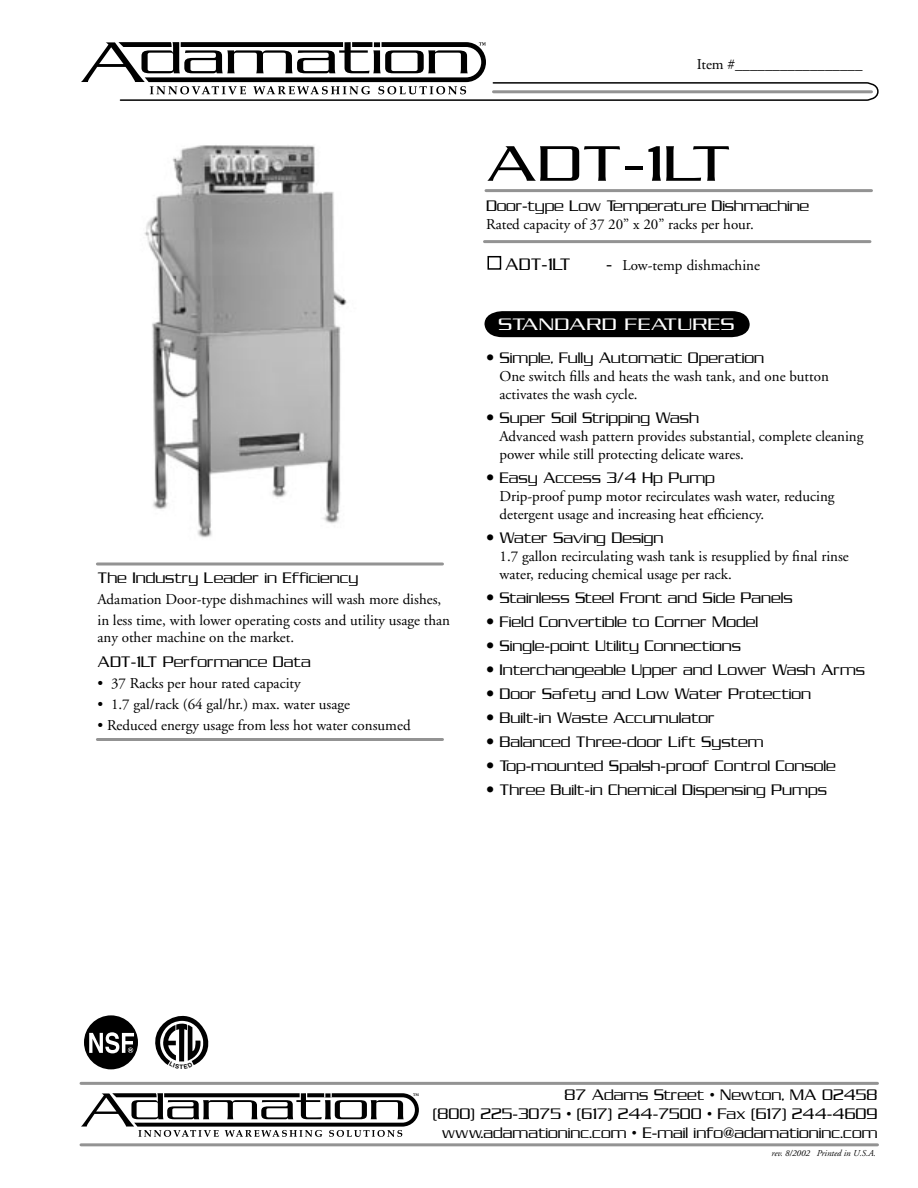
<style>
.page{position:relative;width:918px;height:1188px;background:#fff}
.page>*{position:absolute;margin:0;border:0;box-sizing:border-box;transform-origin:0 0}
.t1{font:300 54px "Serpentine ICG";color:#000;scale:1.25 1}
.t2{font:300 18px "Serpentine ICG";letter-spacing:.01em;color:#fff;scale:1.25 1}
.t3{font:300 18px "Serpentine ICG";color:#000}
.t4{font:300 16.5px "Serpentine ICG";color:#000}
.t5{font:15px/18px "Adobe Garamond";color:#000}
.t6{font:italic 9px "Adobe Garamond";color:#000}
.t7{font:700 6.15px "Helvetica";color:#000}
.s1{font-family:"Serpentine ICG";font-weight:300;font-size:18px}
.s2{font-size:27px}
</style>
<div class="page">
<img style="left:144px;top:145px;width:203px;height:393px">
<svg style="left:81px;top:42px;width:798px;height:59px"></svg>
<hr style="left:494px;top:90px;width:378px;height:3px;background:#939393">
<hr style="left:486px;top:189px;width:386px;height:3px;background:#939393">
<hr style="left:484px;top:240px;width:386px;height:3px;background:#939393">
<svg style="left:81px;top:1093px;width:338px;height:44px"></svg>
<hr style="left:81px;top:1143px;width:797px;height:3px;background:#939393">
<hr style="left:81px;top:1082px;width:797px;height:3px;background:#939393">
<svg style="left:484px;top:311px;width:266px;height:26px;background:#080808"></svg>
<svg style="left:84px;top:1015px;width:54px;height:54px"></svg>
<div style="left:488px;top:256px;width:13px;height:14px;border:2px solid #000"></div>
<hr style="left:97px;top:563px;width:345px;height:3px;background:#939393">
<hr style="left:97px;top:738px;width:345px;height:3px;background:#939393">
<svg style="left:155px;top:1016px;width:53px;height:49px"></svg>
<p class="t5" style="left:697px;top:56px;width:167px">Item #_________________</p>
<p class="t1" style="left:486px;top:133px;width:198px">ADT-1LT</p>
<p class="t4" style="left:98px;top:569px;width:263px">The Industry Leader in Efficiency</p>
<p class="t5" style="left:98px;top:589px;width:354px;line-height:21px">Adamation Door-type dishmachines will wash more dishes, in less time, with lower operating costs and utility usage than</p>
<p class="t5" style="left:98px;top:628px;width:198px">any other machine on the market.</p>
<p class="t4" style="left:98px;top:653px;width:215px">ADT-1LT Performance Data</p>
<p class="t5" style="left:98px;top:675px;width:205px">• 37 Racks per hour rated capacity</p>
<p class="t5" style="left:98px;top:696px;width:254px">• 1.7 gal/rack (64 gal/hr.) max. water usage</p>
<p class="t5" style="left:98px;top:717px;width:315px">• Reduced energy usage from less hot water consumed</p>
<p class="t4" style="left:486px;top:196px;width:325px">Door-type Low Temperature Dishmachine</p>
<p class="t5" style="left:486px;top:215px;width:269px">Rated capacity of 37 20” x 20” racks per hour.</p>
<p class="t3" style="left:505px;top:254px;width:67px">ADT-1LT</p>
<p class="t5" style="left:606px;top:256px;width:156px"><span class="s1">-</span> Low-temp dishmachine</p>
<p class="t2" style="left:498px;top:314px;width:191px">STANDARD FEATURES</p>
<p class="t4" style="left:486px;top:349px;width:280px"><span class="s2">•</span> Simple, Fully Automatic Operation</p>
<p class="t5" style="left:500px;top:368px;width:331px">One switch fills and heats the wash tank, and one button</p>
<p class="t5" style="left:500px;top:386px;width:140px">activates the wash cycle.</p>
<p class="t4" style="left:486px;top:409px;width:215px"><span class="s2">•</span> Super Soil Stripping Wash</p>
<p class="t5" style="left:500px;top:428px;width:365px">Advanced wash pattern provides substantial, complete cleaning power while still protecting delicate wares.</p>
<p class="t4" style="left:486px;top:469px;width:230px"><span class="s2">•</span> Easy Access 3/4 Hp Pump</p>
<p class="t5" style="left:500px;top:488px;width:337px">Drip-proof pump motor recirculates wash water, reducing</p>
<p class="t5" style="left:500px;top:506px;width:266px">detergent usage and increasing heat efficiency.</p>
<p class="t4" style="left:486px;top:529px;width:179px"><span class="s2">•</span> Water Saving Design</p>
<p class="t5" style="left:500px;top:548px;width:351px">1.7 gallon recirculating wash tank is resupplied by final rinse water, reducing chemical usage per rack.</p>
<p class="t4" style="left:486px;top:589px;width:308px"><span class="s2">•</span> Stainless Steel Front and Side Panels</p>
<p class="t4" style="left:486px;top:613px;width:274px"><span class="s2">•</span> Field Convertible to Corner Model</p>
<p class="t4" style="left:486px;top:637px;width:256px"><span class="s2">•</span> Single-point Utility Connections</p>
<p class="t4" style="left:486px;top:661px;width:381px"><span class="s2">•</span> Interchangeable Upper and Lower Wash Arms</p>
<p class="t4" style="left:486px;top:685px;width:327px"><span class="s2">•</span> Door Safety and Low Water Protection</p>
<p class="t4" style="left:486px;top:709px;width:230px"><span class="s2">•</span> Built-in Waste Accumulator</p>
<p class="t4" style="left:486px;top:733px;width:279px"><span class="s2">•</span> Balanced Three-door Lift System</p>
<p class="t4" style="left:486px;top:757px;width:351px"><span class="s2">•</span> Top-mounted Spalsh-proof Control Console</p>
<p class="t4" style="left:486px;top:781px;width:342px"><span class="s2">•</span> Three Built-in Chemical Dispensing Pumps</p>
<p class="t7" style="left:180px;top:1063px;width:5px">T</p>
<p class="t4" style="left:565px;top:1086px;width:314px">87 Adams Street • Newton, MA 02458</p>
<p class="t4" style="left:433px;top:1105px;width:446px">(800) 225-3075 • (617) 244-7500 • Fax (617) 244-4609</p>
<p class="t4" style="left:442px;top:1123px;width:437px">www.adamationinc.com • E-mail info@adamationinc.com</p>
<p class="t6" style="left:772px;top:1149px;width:106px">rev. 8/2002 Printed in U.S.A.</p>
</div>
